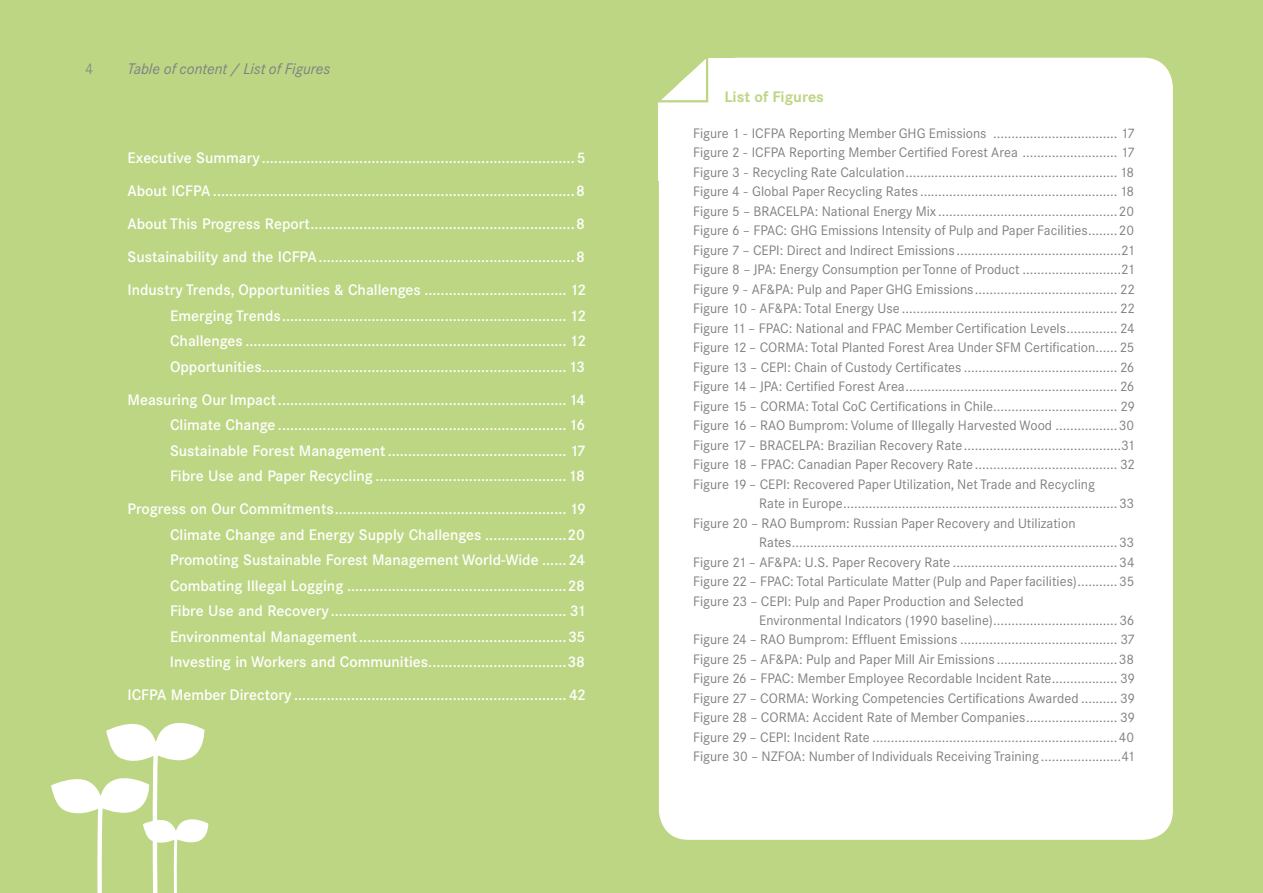
<style>
.page{position:relative;width:1263px;height:893px;background:#bdd683}
.page>*{position:absolute;margin:0;border:0;box-sizing:border-box;transform-origin:0 0}
.t1{font:500 15px/25.5px "Corporate SBQ";color:#fff;text-align:justify}
.t2{font:italic 15px "Corporate SBQ";color:#7e8083}
.t3{font:700 15px "Corporate SBQ";color:#bdd683}
.t4{font:300 15px "Corporate SBQ";color:#7e8083}
.t5{font:13.5px "Corporate SBQ";color:#7e8083}
</style>
<div class="page">
<div style="left:659px;top:58px;width:514px;height:782px;background:#fff"></div>
<svg style="left:658px;top:57px;width:96px;height:95px;background:#f4f8eb"></svg>
<svg style="left:51px;top:723px;width:157px;height:170px"></svg>
<p class="t4" style="left:85px;top:60px;width:10px">4</p>
<p class="t2" style="left:127px;top:59px;width:204px">Table of content / List of Figures</p>
<p class="t1" style="left:128px;top:145px;width:459px">Executive Summary.............................................................................5</p>
<p class="t1" style="left:128px;top:178px;width:459px">About ICFPA .........................................................................................8</p>
<p class="t1" style="left:128px;top:211px;width:459px">About This Progress Report.................................................................8</p>
<p class="t1" style="left:128px;top:244px;width:459px">Sustainability and the ICFPA...............................................................8</p>
<p class="t1" style="left:170px;top:277px;width:418px;text-indent:-42px">Industry Trends, Opportunities &amp; Challenges ................................... 12<br>Emerging Trends...................................................................... 12<br>Challenges ............................................................................... 12<br>Opportunities...........................................................................13</p>
<p class="t1" style="left:170px;top:387px;width:418px;text-indent:-42px">Measuring Our Impact.......................................................................14<br>Climate Change ....................................................................... 16<br>Sustainable Forest Management............................................ 17<br>Fibre Use and Paper Recycling ...............................................18</p>
<p class="t1" style="left:170px;top:496px;width:418px;text-indent:-42px">Progress on Our Commitments......................................................... 19<br>Climate Change and Energy Supply Challenges ....................20<br>Promoting Sustainable Forest Management World-Wide ......24<br>Combating Illegal Logging ......................................................28<br>Fibre Use and Recovery.......................................................... 31<br>Environmental Management...................................................35<br>Investing in Workers and Communities..................................38</p>
<p class="t1" style="left:127px;top:682px;width:460px">ICFPA Member Directory ................................................................... 42</p>
<p class="t3" style="left:724px;top:88px;width:101px">List of Figures</p>
<p class="t5" style="left:693px;top:125px;width:443px">Figure 1 - ICFPA Reporting Member GHG Emissions .................................. 17</p>
<p class="t5" style="left:693px;top:144px;width:443px">Figure 2 - ICFPA Reporting Member Certified Forest Area .......................... 17</p>
<p class="t5" style="left:693px;top:164px;width:443px">Figure 3 - Recycling Rate Calculation.......................................................... 18</p>
<p class="t5" style="left:693px;top:183px;width:443px">Figure 4 - Global Paper Recycling Rates ...................................................... 18</p>
<p class="t5" style="left:693px;top:203px;width:443px">Figure 5 – BRACELPA: National Energy Mix .................................................20</p>
<p class="t5" style="left:693px;top:222px;width:443px">Figure 6 – FPAC: GHG Emissions Intensity of Pulp and Paper Facilities........20</p>
<p class="t5" style="left:693px;top:242px;width:443px">Figure 7 – CEPI: Direct and Indirect Emissions .............................................21</p>
<p class="t5" style="left:693px;top:261px;width:443px">Figure 8 – JPA: Energy Consumption per Tonne of Product ...........................21</p>
<p class="t5" style="left:693px;top:281px;width:443px">Figure 9 - AF&amp;PA: Pulp and Paper GHG Emissions....................................... 22</p>
<p class="t5" style="left:693px;top:300px;width:443px">Figure 10 - AF&amp;PA: Total Energy Use ........................................................... 22</p>
<p class="t5" style="left:693px;top:320px;width:443px">Figure 11 – FPAC: National and FPAC Member Certification Levels.............. 24</p>
<p class="t5" style="left:693px;top:339px;width:443px">Figure 12 – CORMA: Total Planted Forest Area Under SFM Certification...... 25</p>
<p class="t5" style="left:693px;top:359px;width:443px">Figure 13 – CEPI: Chain of Custody Certificates .......................................... 26</p>
<p class="t5" style="left:693px;top:378px;width:443px">Figure 14 – JPA: Certified Forest Area.......................................................... 26</p>
<p class="t5" style="left:693px;top:398px;width:443px">Figure 15 – CORMA: Total CoC Certifications in Chile.................................. 29</p>
<p class="t5" style="left:693px;top:417px;width:443px">Figure 16 – RAO Bumprom: Volume of Illegally Harvested Wood .................30</p>
<p class="t5" style="left:693px;top:437px;width:443px">Figure 17 – BRACELPA: Brazilian Recovery Rate...........................................31</p>
<p class="t5" style="left:693px;top:456px;width:443px">Figure 18 – FPAC: Canadian Paper Recovery Rate....................................... 32</p>
<p class="t5" style="left:693px;top:476px;width:403px">Figure 19 – CEPI: Recovered Paper Utilization, Net Trade and Recycling</p>
<p class="t5" style="left:759px;top:495px;width:377px">Rate in Europe...........................................................................33</p>
<p class="t5" style="left:693px;top:515px;width:384px">Figure 20 – RAO Bumprom: Russian Paper Recovery and Utilization</p>
<p class="t5" style="left:759px;top:534px;width:377px">Rates.........................................................................................33</p>
<p class="t5" style="left:693px;top:554px;width:443px">Figure 21 – AF&amp;PA: U.S. Paper Recovery Rate .............................................34</p>
<p class="t5" style="left:693px;top:573px;width:443px">Figure 22 – FPAC: Total Particulate Matter (Pulp and Paper facilities)...........35</p>
<p class="t5" style="left:693px;top:593px;width:332px">Figure 23 – CEPI: Pulp and Paper Production and Selected</p>
<p class="t5" style="left:759px;top:612px;width:377px">Environmental Indicators (1990 baseline).................................. 36</p>
<p class="t5" style="left:693px;top:632px;width:443px">Figure 24 – RAO Bumprom: Effluent Emissions ........................................... 37</p>
<p class="t5" style="left:693px;top:651px;width:443px">Figure 25 – AF&amp;PA: Pulp and Paper Mill Air Emissions .................................38</p>
<p class="t5" style="left:693px;top:671px;width:443px">Figure 26 – FPAC: Member Employee Recordable Incident Rate.................. 39</p>
<p class="t5" style="left:693px;top:690px;width:443px">Figure 27 – CORMA: Working Competencies Certifications Awarded .......... 39</p>
<p class="t5" style="left:693px;top:710px;width:443px">Figure 28 – CORMA: Accident Rate of Member Companies......................... 39</p>
<p class="t5" style="left:693px;top:729px;width:443px">Figure 29 – CEPI: Incident Rate ...................................................................40</p>
<p class="t5" style="left:693px;top:749px;width:443px">Figure 30 – NZFOA: Number of Individuals Receiving Training ......................41</p>
</div>
